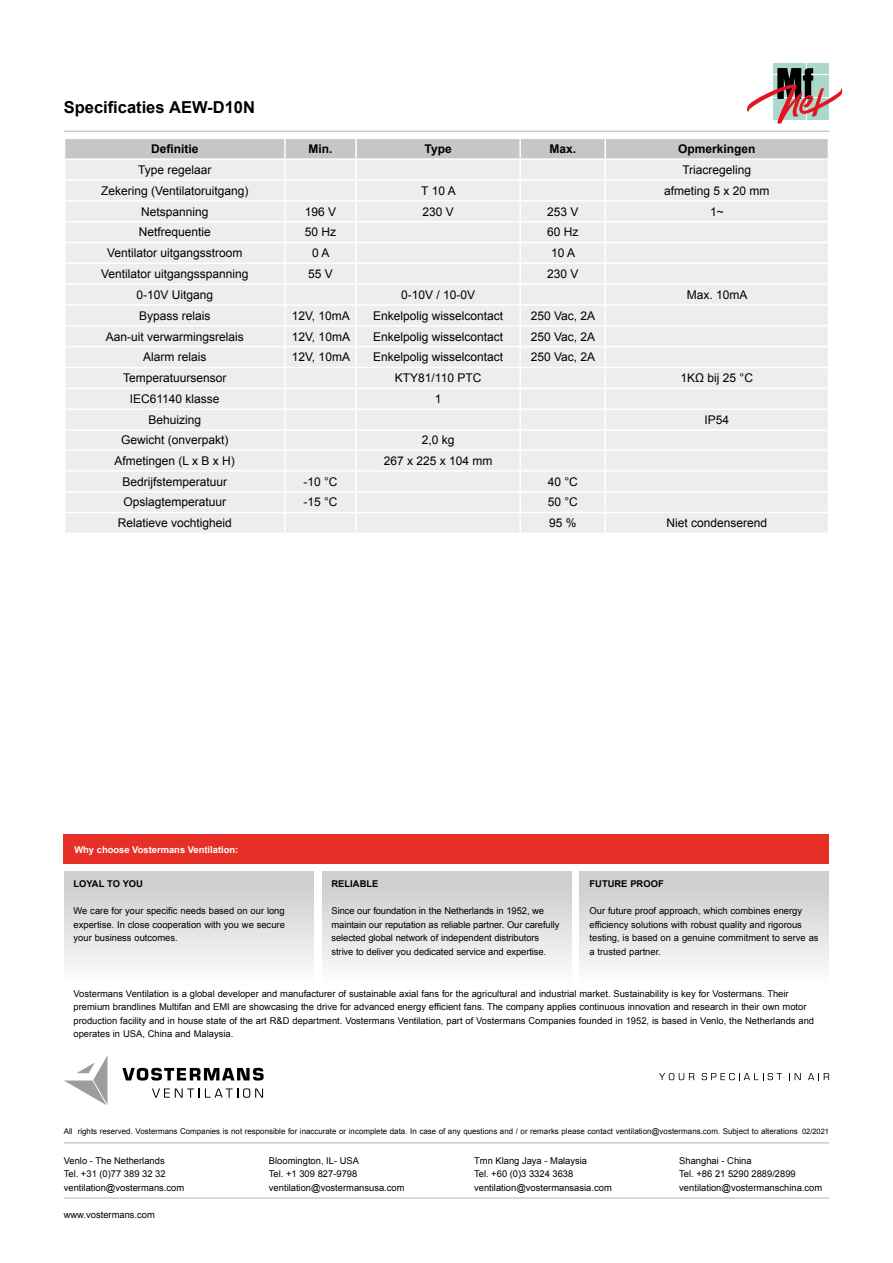
<style>
.page{position:relative;width:893px;height:1263px;background:#fff}
.page>*{position:absolute;margin:0;border:0;box-sizing:border-box;transform-origin:0 0}
.t1{font:700 16.5px "Arial";color:#000}
.t2{font:12px "Arial";color:#000}
.t3{font:700 12px "Arial";color:#000}
.t4{font:9.3px/13.5px "Arial";color:#000}
.t5{font:700 9.3px "Arial";color:#fff}
.t6{font:700 9.3px "Arial";color:#000}
.t7{font:7.95px "Arial";color:#000}
.t8{font:7.5px "Arial";color:#000}
.s1{color:#fff}
</style>
<div class="page">
<div style="left:64px;top:834px;width:765px;height:30px;background:#e63027"></div>
<div style="left:64px;top:871px;width:249px;height:113px;background:linear-gradient(to bottom,#cacaca,#fdfdfd)"></div>
<div style="left:322px;top:871px;width:249px;height:113px;background:linear-gradient(to bottom,#cacaca,#fdfdfd)"></div>
<div style="left:580px;top:871px;width:249px;height:113px;background:linear-gradient(to bottom,#cacaca,#fdfdfd)"></div>
<svg style="left:152px;top:1088px;width:111px;height:10px"></svg>
<svg style="left:122px;top:1068px;width:142px;height:12px"></svg>
<svg style="left:64px;top:1055px;width:44px;height:50px"></svg>
<svg style="left:659px;top:1073px;width:35px;height:7px"></svg>
<svg style="left:702px;top:1073px;width:80px;height:7px"></svg>
<svg style="left:789px;top:1073px;width:12px;height:7px"></svg>
<svg style="left:808px;top:1073px;width:21px;height:7px"></svg>
<hr style="left:64px;top:1142px;width:765px;height:1px;background:#b3b2b2">
<hr style="left:64px;top:131px;width:765px;height:1px;background:#b3b2b2">
<div style="left:773px;top:64px;width:10px;height:10px;background:#abd8ca"></div>
<div style="left:784px;top:64px;width:11px;height:10px;background:#abd8ca"></div>
<div style="left:796px;top:64px;width:10px;height:10px;background:#abd8ca"></div>
<div style="left:807px;top:64px;width:10px;height:10px;background:#abd8ca"></div>
<div style="left:819px;top:64px;width:10px;height:10px;background:#abd8ca"></div>
<svg style="left:747px;top:68px;width:95px;height:56px"></svg>
<hr style="left:64px;top:1198px;width:765px;height:1px;background:#b3b2b2">
<svg style="left:65px;top:139px;width:763px;height:394px"></svg>
<hr style="left:64px;top:158px;width:221px;height:2px;background:#fff">
<hr style="left:285px;top:158px;width:71px;height:2px;background:#fff">
<hr style="left:356px;top:158px;width:164px;height:2px;background:#fff">
<hr style="left:520px;top:158px;width:85px;height:2px;background:#fff">
<hr style="left:605px;top:158px;width:224px;height:2px;background:#fff">
<hr style="left:64px;top:179px;width:221px;height:2px;background:#fff">
<hr style="left:285px;top:179px;width:71px;height:2px;background:#fff">
<hr style="left:356px;top:179px;width:164px;height:2px;background:#fff">
<hr style="left:520px;top:179px;width:85px;height:2px;background:#fff">
<hr style="left:605px;top:179px;width:224px;height:2px;background:#fff">
<hr style="left:64px;top:200px;width:221px;height:2px;background:#fff">
<hr style="left:285px;top:200px;width:71px;height:2px;background:#fff">
<hr style="left:356px;top:200px;width:164px;height:2px;background:#fff">
<hr style="left:520px;top:200px;width:85px;height:2px;background:#fff">
<hr style="left:605px;top:221px;width:224px;height:1px;background:#fff">
<hr style="left:605px;top:346px;width:224px;height:1px;background:#fff">
<h1 class="t1" style="left:64px;top:96px;width:193px">Specificaties AEW-D10N</h1>
<p class="t3" style="left:151px;top:141px;width:49px">Definitie</p>
<p class="t3" style="left:309px;top:141px;width:25px">Min.</p>
<p class="t3" style="left:425px;top:141px;width:29px">Type</p>
<p class="t3" style="left:549px;top:141px;width:28px">Max.</p>
<p class="t3" style="left:678px;top:141px;width:79px">Opmerkingen</p>
<p class="t2" style="left:138px;top:162px;width:75px">Type regelaar</p>
<p class="t2" style="left:682px;top:162px;width:70px">Triacregeling</p>
<p class="t2" style="left:101px;top:183px;width:149px">Zekering (Ventilatoruitgang)</p>
<p class="t2" style="left:421px;top:183px;width:36px">T 10 A</p>
<p class="t2" style="left:664px;top:183px;width:107px">afmeting 5 x 20 mm</p>
<p class="t2" style="left:141px;top:204px;width:69px">Netspanning</p>
<p class="t2" style="left:305px;top:204px;width:33px">196 V</p>
<p class="t2" style="left:422px;top:204px;width:33px">230 V</p>
<p class="t2" style="left:547px;top:204px;width:33px">253 V</p>
<p class="t2" style="left:710px;top:204px;width:15px">1~</p>
<p class="t2" style="left:139px;top:224px;width:74px">Netfrequentie</p>
<p class="t2" style="left:305px;top:224px;width:33px">50 Hz</p>
<p class="t2" style="left:547px;top:224px;width:33px">60 Hz</p>
<p class="t2" style="left:107px;top:245px;width:137px">Ventilator uitgangsstroom</p>
<p class="t2" style="left:312px;top:245px;width:19px">0 A</p>
<p class="t2" style="left:551px;top:245px;width:26px">10 A</p>
<p class="t2" style="left:101px;top:266px;width:149px">Ventilator uitgangsspanning</p>
<p class="t2" style="left:308px;top:266px;width:26px">55 V</p>
<p class="t2" style="left:547px;top:266px;width:33px">230 V</p>
<p class="t2" style="left:136px;top:287px;width:78px">0-10V Uitgang</p>
<p class="t2" style="left:401px;top:287px;width:76px">0-10V / 10-0V</p>
<p class="t2" style="left:687px;top:287px;width:62px">Max. 10mA</p>
<p class="t2" style="left:139px;top:308px;width:73px">Bypass relais</p>
<p class="t2" style="left:292px;top:308px;width:60px">12V, 10mA</p>
<p class="t2" style="left:373px;top:308px;width:132px">Enkelpolig wisselcontact</p>
<p class="t2" style="left:531px;top:308px;width:66px">250 Vac, 2A</p>
<p class="t2" style="left:106px;top:329px;width:140px">Aan-uit verwarmingsrelais</p>
<p class="t2" style="left:292px;top:329px;width:60px">12V, 10mA</p>
<p class="t2" style="left:373px;top:329px;width:132px">Enkelpolig wisselcontact</p>
<p class="t2" style="left:531px;top:329px;width:66px">250 Vac, 2A</p>
<p class="t2" style="left:143px;top:349px;width:65px">Alarm relais</p>
<p class="t2" style="left:292px;top:349px;width:60px">12V, 10mA</p>
<p class="t2" style="left:373px;top:349px;width:132px">Enkelpolig wisselcontact</p>
<p class="t2" style="left:531px;top:349px;width:66px">250 Vac, 2A</p>
<p class="t2" style="left:123px;top:370px;width:105px">Temperatuursensor</p>
<p class="t2" style="left:395px;top:370px;width:88px">KTY81/110 PTC</p>
<p class="t2" style="left:681px;top:370px;width:74px">1KΩ bij 25 °C</p>
<p class="t2" style="left:130px;top:391px;width:91px">IEC61140 klasse</p>
<p class="t2" style="left:435px;top:391px;width:8px">1</p>
<p class="t2" style="left:148px;top:412px;width:54px">Behuizing</p>
<p class="t2" style="left:704px;top:412px;width:26px">IP54</p>
<p class="t2" style="left:121px;top:432px;width:109px">Gewicht (onverpakt)</p>
<p class="t2" style="left:422px;top:432px;width:34px">2,0 kg</p>
<p class="t2" style="left:115px;top:453px;width:122px">Afmetingen (L x B x H)</p>
<p class="t2" style="left:384px;top:453px;width:110px">267 x 225 x 104 mm</p>
<p class="t2" style="left:122px;top:474px;width:106px">Bedrijfstemperatuur</p>
<p class="t2" style="left:303px;top:474px;width:36px">-10 °C</p>
<p class="t2" style="left:548px;top:474px;width:32px">40 °C</p>
<p class="t2" style="left:123px;top:494px;width:104px">Opslagtemperatuur</p>
<p class="t2" style="left:303px;top:494px;width:36px">-15 °C</p>
<p class="t2" style="left:548px;top:494px;width:32px">50 °C</p>
<p class="t2" style="left:118px;top:515px;width:116px">Relatieve vochtigheid</p>
<p class="t2" style="left:549px;top:515px;width:29px">95 %</p>
<p class="t2" style="left:666px;top:515px;width:102px">Niet condenserend</p>
<p class="t5" style="left:74px;top:843px;width:165px">Why choose Vostermans Ventilation:</p>
<p class="t6" style="left:74px;top:878px;width:71px">LOYAL TO YOU</p>
<p class="t4" style="left:74px;top:904px;width:213px;text-align:justify">We care for your specific needs based on our long expertise. In close cooperation with you we secure your business outcomes.</p>
<p class="t6" style="left:332px;top:878px;width:48px">RELIABLE</p>
<p class="t4" style="left:332px;top:904px;width:229px">Since our foundation in the Netherlands in 1952, we maintain our reputation as reliable partner. Our carefully selected global network of independent distributors strive to deliver you dedicated service and expertise.</p>
<p class="t6" style="left:589px;top:878px;width:76px">FUTURE PROOF</p>
<p class="t4" style="left:589px;top:904px;width:231px">Our future proof approach, which combines energy efficiency solutions with robust quality and rigorous testing, is based on a genuine commitment to serve as a trusted partner.</p>
<p class="t4" style="left:74px;top:987px;width:742px">Vostermans Ventilation is a global developer and manufacturer of sustainable axial fans for the agricultural and industrial market. Sustainability is key for Vostermans. Their premium brandlines Multifan and EMI are showcasing the drive for advanced energy efficient fans. The company applies continuous innovation and research in their own motor production facility and in house state of the art R&amp;D department. Vostermans Ventilation, part of Vostermans Companies founded in 1952, is based in Venlo, the Netherlands and operates in USA, China and Malaysia.</p>
<p class="t7" style="left:64px;top:1126px;width:767px">All rights reserved. Vostermans Companies is not responsible for inaccurate or incomplete data. In case of any questions and / or remarks please contact ventilation@vostermans.com. Subject to alterations <span class="s1">00/0000</span></p>
<p class="t8" style="left:802px;top:1126px;width:29px">02/2021</p>
<p class="t4" style="left:64px;top:1153px;width:122px">Venlo - The Netherlands<br>Tel. +31 (0)77 389 32 32 ventilation@vostermans.com</p>
<p class="t4" style="left:64px;top:1207px;width:93px">www.vostermans.com</p>
<p class="t4" style="left:269px;top:1153px;width:137px">Bloomington, IL- USA<br>Tel. +1 309 827-9798 ventilation@vostermansusa.com</p>
<p class="t4" style="left:474px;top:1153px;width:139px">Tmn Klang Jaya - Malaysia<br>Tel. +60 (0)3 3324 3638 ventilation@vostermansasia.com</p>
<p class="t4" style="left:679px;top:1153px;width:144px">Shanghai - China<br>Tel. +86 21 5290 2889/2899 ventilation@vostermanschina.com</p>
</div>
